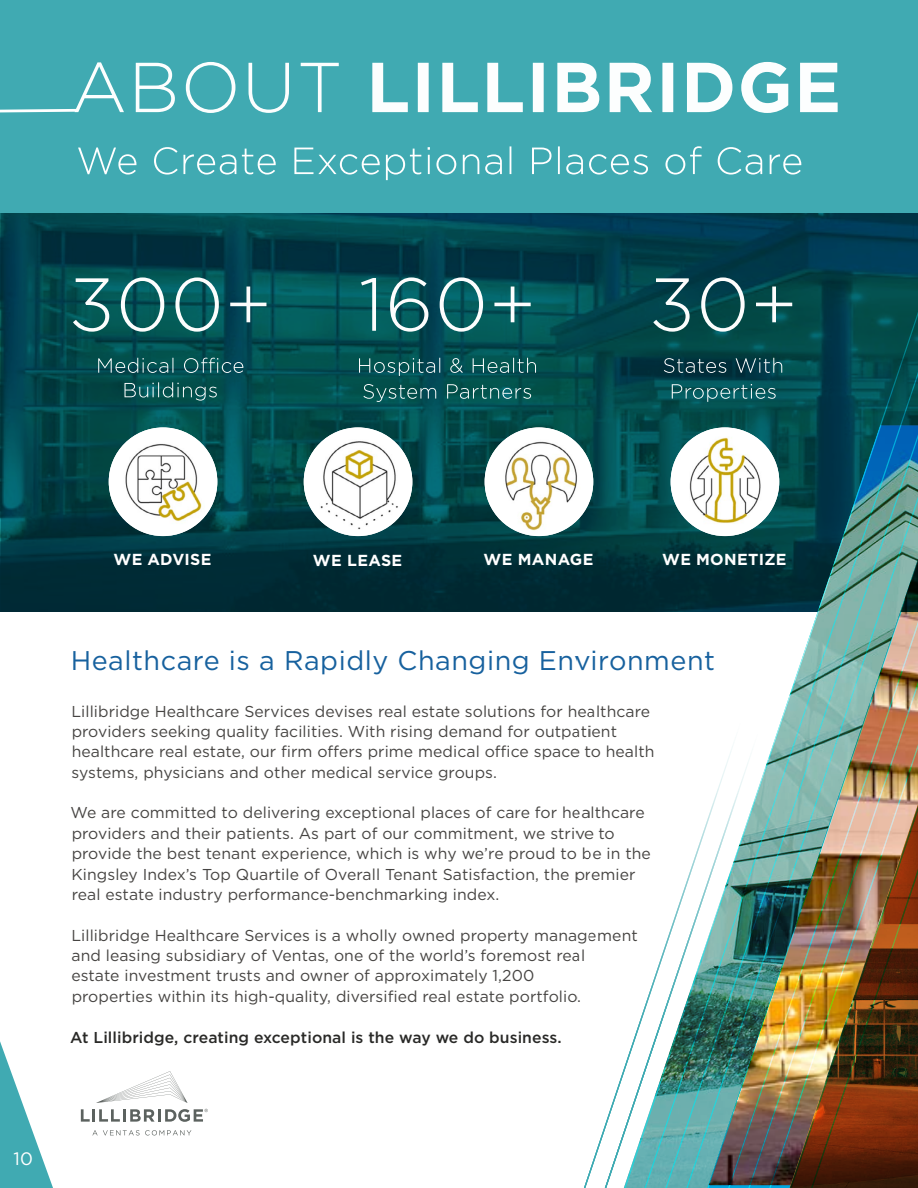
<style>
.page{position:relative;width:918px;height:1188px;background:#fff}
.page>*{position:absolute;margin:0;border:0;box-sizing:border-box;transform-origin:0 0}
.t1{font:27px "Gotham";letter-spacing:.02em;color:#17619e}
.t2{font:18px "Gotham";color:#fff}
.t3{font:700 15.9px "Gotham";letter-spacing:.02em;color:#fff}
.t4{font:15.75px/20.4px "Gotham";letter-spacing:.005em;color:#464442}
.t5{font:500 15.75px "Gotham";letter-spacing:.005em;color:#292927}
</style>
<div class="page">
<div style="left:0;top:0;width:918px;height:612px;background:#40aab2"></div>
<svg style="left:0;top:1041px;width:53px;height:147px"></svg>
<svg style="left:0;top:62px;width:838px;height:51px"></svg>
<svg style="left:78px;top:146px;width:498px;height:34px"></svg>
<svg style="left:0;top:214px;width:576px;height:398px;background:#014148"></svg>
<svg style="left:125px;top:382px;width:92px;height:19px;background:#256866"></svg>
<svg style="left:98px;top:358px;width:145px;height:15px;background:#2b6a6d"></svg>
<svg style="left:73px;top:277px;width:193px;height:55px;background:#2d7375"></svg>
<svg style="left:363px;top:384px;width:168px;height:18px;background:#226967"></svg>
<svg style="left:359px;top:358px;width:177px;height:18px;background:#246869"></svg>
<svg style="left:361px;top:277px;width:170px;height:55px;background:#2e7478"></svg>
<svg style="left:576px;top:106px;width:21px;height:1082px"></svg>
<img style="left:597px;top:106px;width:321px;height:1082px">
<img style="left:109px;top:427px;width:108px;height:109px;border-radius:54px">
<img style="left:304px;top:427px;width:108px;height:109px;border-radius:54px">
<img style="left:485px;top:427px;width:108px;height:109px;border-radius:54px">
<img style="left:671px;top:427px;width:108px;height:109px;border-radius:54px">
<svg style="left:96px;top:1071px;width:91px;height:32px"></svg>
<svg style="left:92px;top:1130px;width:99px;height:5px"></svg>
<svg style="left:81px;top:1109px;width:127px;height:13px"></svg>
<p class="t3" style="left:114px;top:549px;width:99px">WE ADVISE</p>
<p class="t3" style="left:313px;top:550px;width:91px">WE LEASE</p>
<p class="t3" style="left:484px;top:549px;width:111px">WE MANAGE</p>
<p class="t3" style="left:662px;top:549px;width:126px">WE MONETIZE</p>
<h1 class="t1" style="left:71px;top:643px;width:646px">Healthcare is a Rapidly Changing Environment</h1>
<p class="t4" style="left:71px;top:700px;width:585px">Lillibridge Healthcare Services devises real estate solutions for healthcare providers seeking quality facilities. With rising demand for outpatient healthcare real estate, our firm offers prime medical office space to health systems, physicians and other medical service groups.</p>
<p class="t4" style="left:71px;top:802px;width:582px">We are committed to delivering exceptional places of care for healthcare providers and their patients. As part of our commitment, we strive to provide the best tenant experience, which is why we’re proud to be in the Kingsley Index’s Top Quartile of Overall Tenant Satisfaction, the premier real estate industry performance-benchmarking index.</p>
<p class="t4" style="left:71px;top:925px;width:568px">Lillibridge Healthcare Services is a wholly owned property management and leasing subsidiary of Ventas, one of the world’s foremost real<br>estate investment trusts and owner of approximately 1,200<br>properties within its high-quality, diversified real estate portfolio.</p>
<p class="t5" style="left:70px;top:1027px;width:493px">At Lillibridge, creating exceptional is the way we do business.</p>
<p class="t2" style="left:14px;top:1147px;width:21px">10</p>
</div>
